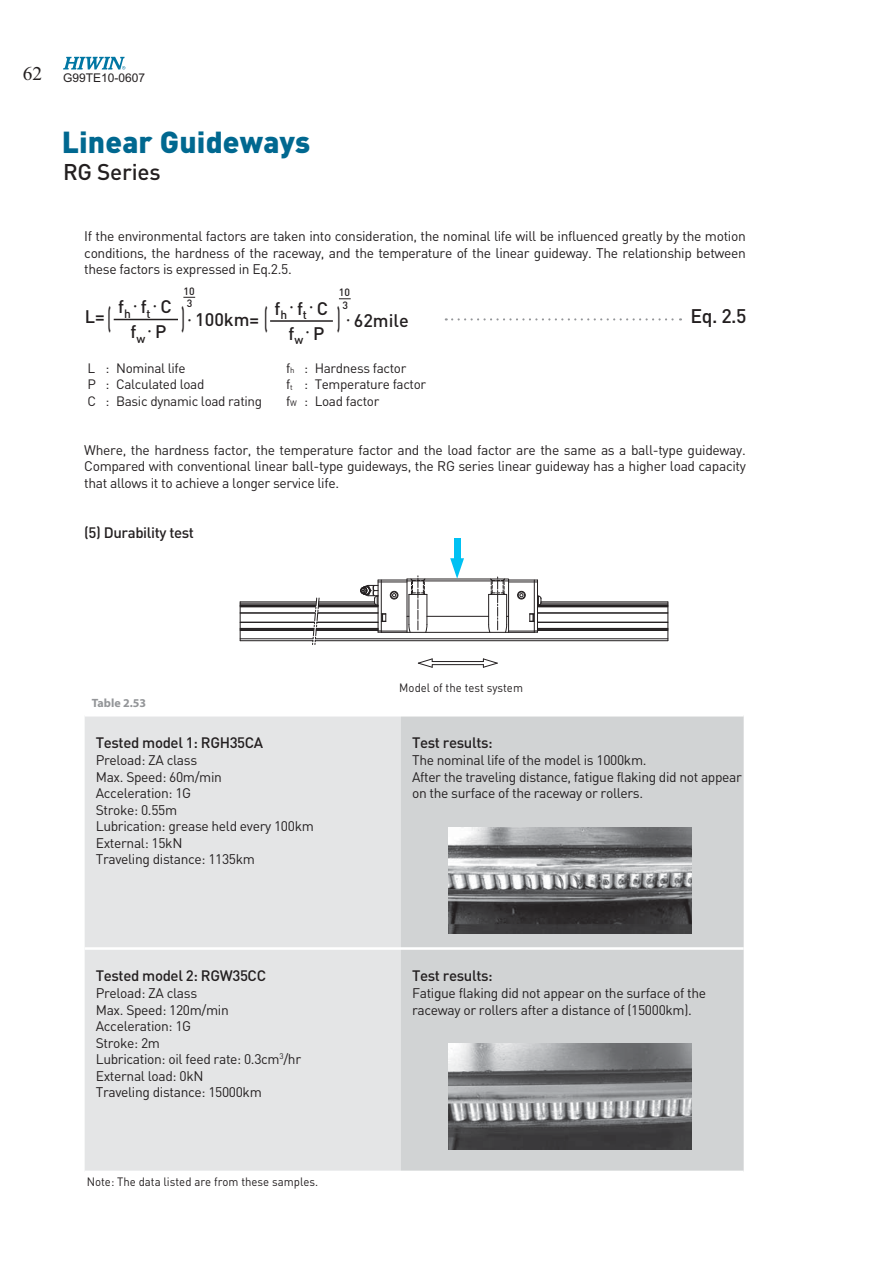
<style>
.page{position:relative;width:893px;height:1263px;background:#fff}
.page>*{position:absolute;margin:0;border:0;box-sizing:border-box;transform-origin:0 0}
.t1{font:900 30px "DIN";letter-spacing:.005em;color:#006890}
.t2{font:500 30px "DIN";color:#231f20;scale:.4 1}
.t3{font:500 22.5px "DIN";letter-spacing:-.01em;color:#231f20}
.t4{font:500 19.5px "DIN";color:#231f20}
.t5{font:500 18px/24.8px "DIN";color:#231f20;text-align:center}
.t6{font:500 15px "DIN";letter-spacing:-.025em;color:#231f20}
.t7{font:13.8px/16.5px "DIN";letter-spacing:-.025em;color:#231f20}
.t8{font:13.5px/16.5px "DIN";letter-spacing:-.025em;color:#231f20}
.t9{font:12px "DIN";color:#231f20;scale:.95 1}
.t10{font:12px "Arial";color:#231f20}
.t11{font:700 12px "Myriad";color:#939598}
.t12{font:500 10.5px "DIN";color:#231f20}
.s1{font-family:"Times New Roman";font-size:19.5px}
.s2{font-size:30px}
.s3{font-size:7.8px}
</style>
<div class="page">
<svg style="left:312px;top:598px;width:7px;height:47px"></svg>
<hr style="left:319px;top:602px;width:56px;height:1px;background:#231f20">
<hr style="left:240px;top:602px;width:76px;height:1px;background:#231f20">
<hr style="left:541px;top:602px;width:127px;height:1px;background:#231f20">
<hr style="left:319px;top:603px;width:56px;height:1px;background:#231f20">
<hr style="left:240px;top:603px;width:76px;height:1px;background:#231f20">
<hr style="left:541px;top:603px;width:127px;height:1px;background:#231f20">
<hr style="left:318px;top:604px;width:58px;height:1px;background:#231f20">
<hr style="left:240px;top:604px;width:76px;height:1px;background:#231f20">
<hr style="left:540px;top:604px;width:128px;height:1px;background:#231f20">
<hr style="left:318px;top:605px;width:60px;height:1px;background:#231f20">
<hr style="left:240px;top:605px;width:76px;height:1px;background:#231f20">
<hr style="left:538px;top:605px;width:130px;height:1px;background:#231f20">
<hr style="left:318px;top:606px;width:60px;height:1px;background:#231f20">
<hr style="left:240px;top:606px;width:75px;height:1px;background:#231f20">
<hr style="left:538px;top:606px;width:130px;height:1px;background:#231f20">
<hr style="left:318px;top:612px;width:60px;height:1px;background:#231f20">
<hr style="left:240px;top:612px;width:75px;height:1px;background:#231f20">
<hr style="left:538px;top:612px;width:130px;height:1px;background:#231f20">
<hr style="left:318px;top:613px;width:60px;height:1px;background:#231f20">
<hr style="left:240px;top:613px;width:75px;height:1px;background:#231f20">
<hr style="left:538px;top:613px;width:130px;height:1px;background:#231f20">
<hr style="left:317px;top:622px;width:61px;height:1px;background:#231f20">
<hr style="left:240px;top:622px;width:74px;height:1px;background:#231f20">
<hr style="left:538px;top:622px;width:130px;height:1px;background:#231f20">
<hr style="left:316px;top:628px;width:62px;height:1px;background:#231f20">
<hr style="left:240px;top:628px;width:74px;height:1px;background:#231f20">
<hr style="left:538px;top:628px;width:130px;height:1px;background:#231f20">
<hr style="left:316px;top:629px;width:62px;height:1px;background:#231f20">
<hr style="left:240px;top:629px;width:74px;height:1px;background:#231f20">
<hr style="left:538px;top:629px;width:130px;height:1px;background:#231f20">
<hr style="left:316px;top:630px;width:62px;height:1px;background:#231f20">
<hr style="left:240px;top:630px;width:74px;height:1px;background:#231f20">
<hr style="left:538px;top:630px;width:130px;height:1px;background:#231f20">
<hr style="left:315px;top:638px;width:353px;height:1px;background:#231f20">
<hr style="left:240px;top:638px;width:73px;height:1px;background:#231f20">
<hr style="left:315px;top:640px;width:353px;height:1px;background:#231f20">
<hr style="left:240px;top:640px;width:73px;height:1px;background:#231f20">
<hr style="left:667px;top:602px;width:1px;height:39px;background:#231f20">
<hr style="left:240px;top:602px;width:1px;height:39px;background:#231f20">
<svg style="left:417px;top:658px;width:81px;height:10px"></svg>
<hr style="left:432px;top:661px;width:51px;height:1px;background:#231f20">
<div style="left:454px;top:538px;width:6px;height:27px;background:#00c1f3"></div>
<svg style="left:360px;top:558px;width:182px;height:81px"></svg>
<div style="left:85px;top:717px;width:316px;height:454px;background:#e4e5e6"></div>
<div style="left:401px;top:717px;width:343px;height:454px;background:#d1d3d4"></div>
<hr style="left:85px;top:947px;width:659px;height:3px;background:#fff">
<img style="left:448px;top:827px;width:244px;height:106px">
<img style="left:448px;top:1044px;width:244px;height:106px">
<hr style="left:114px;top:319px;width:64px;height:1px;background:#231f20">
<hr style="left:270px;top:320px;width:63px;height:2px;background:#231f20">
<svg style="left:183px;top:297px;width:12px;height:1px"></svg>
<svg style="left:339px;top:298px;width:12px;height:1px"></svg>
<svg style="left:446px;top:318px;width:235px;height:2px"></svg>
<svg style="left:63px;top:57px;width:62px;height:13px"></svg>
<p class="t10" style="left:23px;top:71px;width:124px"><span class="s1">62</span> G99TE10-0607</p>
<h1 class="t1" style="left:62px;top:125px;width:250px">Linear Guideways</h1>
<h2 class="t3" style="left:63px;top:164px;width:99px">RG Series</h2>
<p class="t7" style="left:84px;top:230px;width:663px;text-align:justify">If the environmental factors are taken into consideration, the nominal life will be influenced greatly by the motion conditions, the hardness of the raceway, and the temperature of the linear guideway. The relationship between these factors is expressed in Eq.2.5.</p>
<p class="t12" style="left:183px;top:287px;width:13px">10</p>
<p class="t12" style="left:339px;top:289px;width:13px">10</p>
<p class="t12" style="left:187px;top:300px;width:7px">3</p>
<h3 class="t5" style="left:85px;top:307px;width:21px">L=</h3>
<h3 class="t5" style="left:118px;top:296px;width:55px">f<sub>h</sub> • f<sub>t</sub> • C f<sub>w</sub> • P</h3>
<h3 class="t5" style="left:275px;top:298px;width:55px">f<sub>h</sub> • f<sub>t</sub> • C f<sub>w</sub> • P</h3>
<p class="t12" style="left:342px;top:301px;width:7px">3</p>
<h1 class="t2" style="left:108px;top:308px;width:11px">(</h1>
<h1 class="t2" style="left:181px;top:309px;width:11px">)</h1>
<h3 class="t5" style="left:188px;top:309px;width:81px">• 100km= <span class="s2">(</span></h3>
<h1 class="t2" style="left:337px;top:309px;width:11px">)</h1>
<h3 class="t5" style="left:347px;top:310px;width:63px">• 62mile</h3>
<p class="t8" style="left:88px;top:361px;width:176px">L : Nominal life<br>P : Calculated load<br>C : Basic dynamic load rating</p>
<p class="t8" style="left:286px;top:361px;width:142px">f<span class="s3">h</span> : Hardness factor<br>f<span class="s3">t</span> : Temperature factor f<span class="s3">W</span> : Load factor</p>
<h3 class="t4" style="left:691px;top:309px;width:57px">Eq. 2.5</h3>
<p class="t7" style="left:84px;top:443px;width:663px;text-align:justify">Where, the hardness factor, the temperature factor and the load factor are the same as a ball-type guideway.<br>Compared with conventional linear ball-type guideways, the RG series linear guideway has a higher load capacity that allows it to achieve a longer service life.</p>
<p class="t6" style="left:84px;top:528px;width:111px">(5) Durability test</p>
<p class="t11" style="left:92px;top:699px;width:56px">Table 2.53</p>
<p class="t6" style="left:96px;top:738px;width:169px">Tested model 1: RGH35CA</p>
<p class="t7" style="left:96px;top:754px;width:220px">Preload: ZA class<br>Max. Speed: 60m/min<br>Acceleration: 1G<br>Stroke: 0.55m<br>Lubrication: grease held every 100km<br>External: 15kN<br>Traveling distance: 1135km</p>
<p class="t6" style="left:96px;top:971px;width:172px">Tested model 2: RGW35CC</p>
<p class="t7" style="left:96px;top:987px;width:207px">Preload: ZA class<br>Max. Speed: 120m/min<br>Acceleration: 1G<br>Stroke: 2m<br>Lubrication: oil feed rate: 0.3cm<sup>3</sup>/hr<br>External load: 0kN<br>Traveling distance: 15000km</p>
<p class="t9" style="left:87px;top:1177px;width:245px">Note: The data listed are from these samples.</p>
<p class="t9" style="left:399px;top:683px;width:132px">Model of the test system</p>
<p class="t6" style="left:412px;top:738px;width:82px">Test results:</p>
<p class="t7" style="left:412px;top:754px;width:331px">The nominal life of the model is 1000km.<br>After the traveling distance, fatigue flaking did not appear on the surface of the raceway or rollers.</p>
<p class="t6" style="left:412px;top:971px;width:82px">Test results:</p>
<p class="t7" style="left:412px;top:987px;width:296px">Fatigue flaking did not appear on the surface of the raceway or rollers after a distance of (15000km).</p>
</div>
